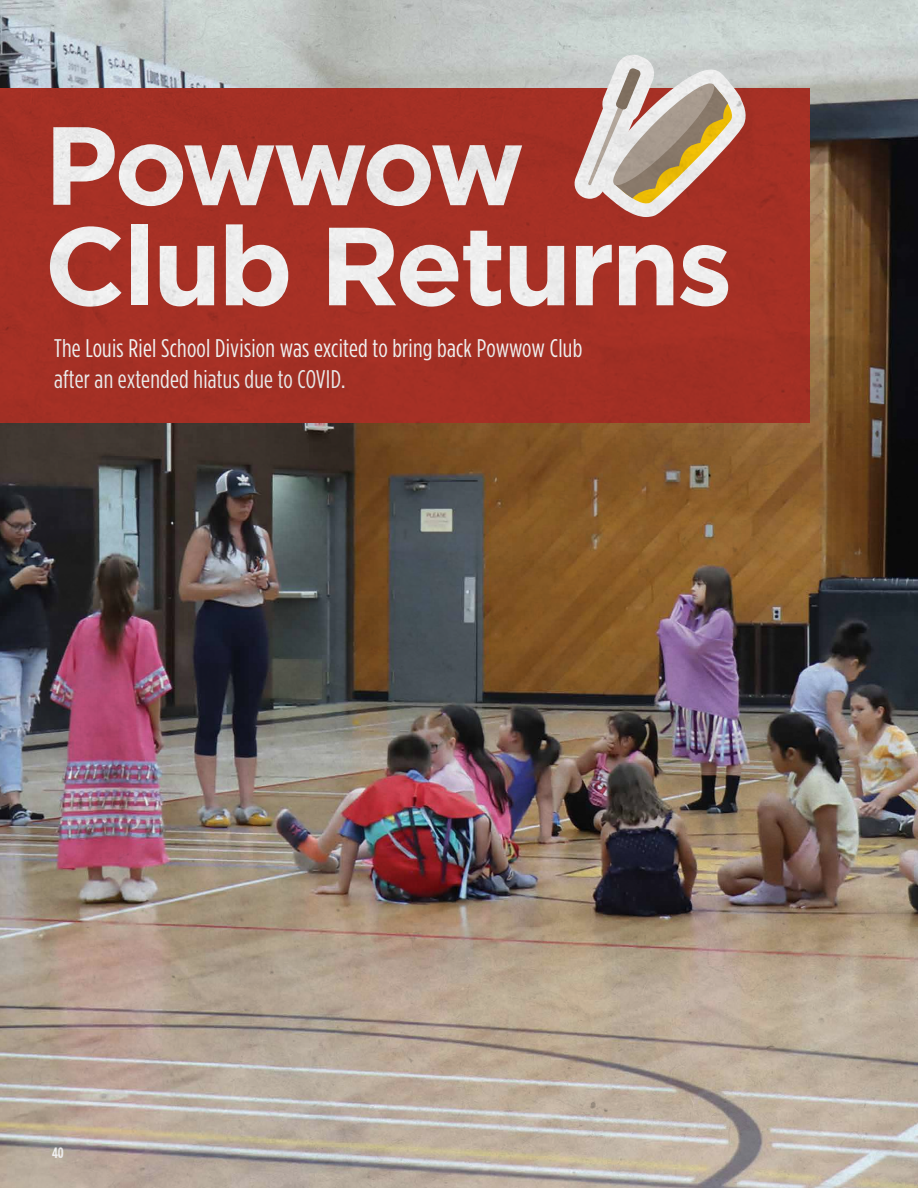
<style>
.page{position:relative;width:918px;height:1188px;background:#fff}
.page>*{position:absolute;margin:0;border:0;box-sizing:border-box;transform-origin:0 0}
.t1{font:700 110.85px/100.5px "Gotham";letter-spacing:-.03em;color:#fff}
.t2{font:25.5px/31.5px "Gotham Condensed";letter-spacing:.01em;color:#fff}
.t3{font:700 15px "Gotham Condensed";color:#fff}
</style>
<div class="page">
<img style="left:0;top:0;width:918px;height:1188px">
<div style="left:0;top:88px;width:810px;height:334px;background:#a53025"></div>
<svg style="left:573px;top:52px;width:175px;height:165px"></svg>
<h1 class="t1" style="left:44px;top:115px;width:690px">Powwow<br>Club Returns</h1>
<p class="t2" style="left:54px;top:332px;width:530px">The Louis Riel School Division was excited to bring back Powwow Club after an extended hiatus due to COVID.</p>
<p class="t3" style="left:52px;top:1144px;width:13px">40</p>
</div>
